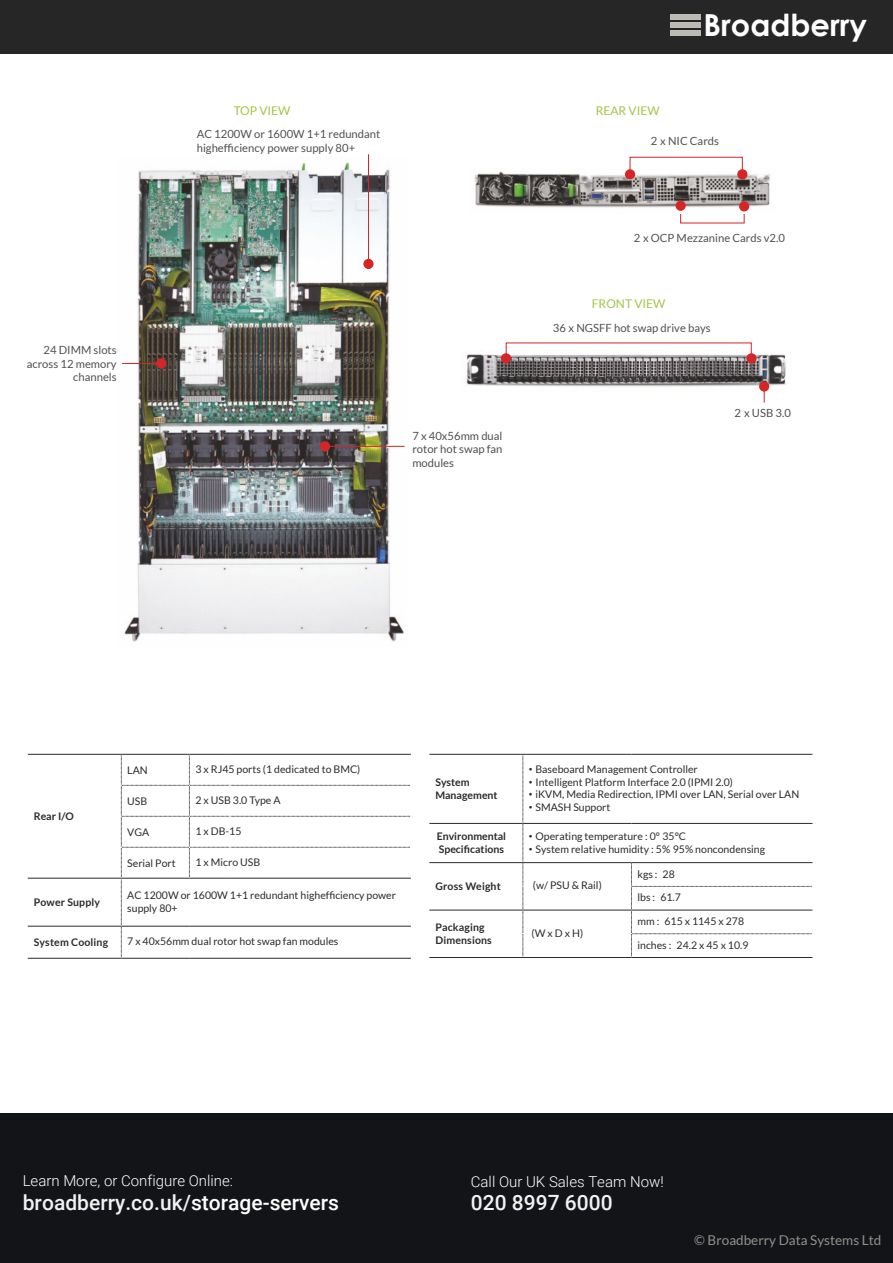
<style>
.page{position:relative;width:893px;height:1263px;background:#fff}
.page>*{position:absolute;margin:0;border:0;box-sizing:border-box;transform-origin:0 0}
.t1{font:700 30.3px "Century Gothic";color:#fff}
.t2{font:500 21px "Roboto";color:#f2f2f2}
.t3{font:300 15px "Roboto";color:#fff}
.t4{font:13.5px "Lato";color:#91918c}
.t5{font:12px "Lato";color:#a1c642}
.t6{font:11.25px/13.5px "Lato";color:#50504f;text-align:justify}
.t7{font:10.5px/12.9px "Lato";color:#2c2b2a}
.t8{font:700 10.5px/12.9px "Lato";letter-spacing:.015em;color:#2c2b2a}
.s1{font-family:"Arial"}
.s2{color:#fff}
</style>
<div class="page">
<div style="left:0;top:1113px;width:893px;height:150px;background:#131418"></div>
<div style="left:0;top:0;width:893px;height:54px;background:#262626"></div>
<div style="left:670px;top:14px;width:31px;height:6px;background:#bbbab4"></div>
<div style="left:670px;top:30px;width:31px;height:6px;background:#bbbab4"></div>
<div style="left:670px;top:22px;width:31px;height:6px;background:#bbbab4"></div>
<img style="left:124px;top:162px;width:281px;height:480px">
<hr style="left:28px;top:754px;width:93px;height:1px;background:#2c2b2a">
<hr style="left:121px;top:754px;width:68px;height:1px;background:#2c2b2a">
<hr style="left:189px;top:754px;width:41px;height:1px;background:#2c2b2a">
<hr style="left:230px;top:754px;width:181px;height:1px;background:#2c2b2a">
<svg style="left:121px;top:755px;width:289px;height:202px"></svg>
<hr style="left:28px;top:878px;width:93px;height:1px;background:#2c2b2a">
<hr style="left:121px;top:878px;width:68px;height:1px;background:#2c2b2a">
<hr style="left:189px;top:878px;width:41px;height:1px;background:#2c2b2a">
<hr style="left:230px;top:878px;width:181px;height:1px;background:#2c2b2a">
<hr style="left:28px;top:926px;width:93px;height:1px;background:#2c2b2a">
<hr style="left:121px;top:926px;width:68px;height:1px;background:#2c2b2a">
<hr style="left:189px;top:926px;width:41px;height:1px;background:#2c2b2a">
<hr style="left:230px;top:926px;width:181px;height:1px;background:#2c2b2a">
<hr style="left:28px;top:958px;width:93px;height:1px;background:#2c2b2a">
<hr style="left:121px;top:958px;width:68px;height:1px;background:#2c2b2a">
<hr style="left:189px;top:958px;width:41px;height:1px;background:#2c2b2a">
<hr style="left:230px;top:958px;width:181px;height:1px;background:#2c2b2a">
<svg style="left:631px;top:863px;width:181px;height:94px"></svg>
<hr style="left:429px;top:862px;width:94px;height:1px;background:#2c2b2a">
<hr style="left:523px;top:862px;width:68px;height:1px;background:#2c2b2a">
<hr style="left:591px;top:862px;width:40px;height:1px;background:#2c2b2a">
<hr style="left:631px;top:862px;width:181px;height:1px;background:#2c2b2a">
<hr style="left:429px;top:910px;width:94px;height:1px;background:#2c2b2a">
<hr style="left:523px;top:910px;width:68px;height:1px;background:#2c2b2a">
<hr style="left:591px;top:910px;width:40px;height:1px;background:#2c2b2a">
<hr style="left:429px;top:957px;width:94px;height:1px;background:#2c2b2a">
<hr style="left:523px;top:957px;width:68px;height:1px;background:#2c2b2a">
<hr style="left:591px;top:957px;width:40px;height:1px;background:#2c2b2a">
<hr style="left:631px;top:910px;width:181px;height:1px;background:#2c2b2a">
<hr style="left:631px;top:957px;width:181px;height:1px;background:#2c2b2a">
<hr style="left:429px;top:823px;width:94px;height:1px;background:#2c2b2a">
<hr style="left:523px;top:823px;width:68px;height:1px;background:#2c2b2a">
<hr style="left:591px;top:823px;width:40px;height:1px;background:#2c2b2a">
<hr style="left:631px;top:823px;width:181px;height:1px;background:#2c2b2a">
<svg style="left:523px;top:755px;width:1px;height:202px"></svg>
<hr style="left:429px;top:754px;width:94px;height:1px;background:#2c2b2a">
<hr style="left:523px;top:754px;width:68px;height:1px;background:#2c2b2a">
<hr style="left:591px;top:754px;width:40px;height:1px;background:#2c2b2a">
<hr style="left:631px;top:754px;width:181px;height:1px;background:#2c2b2a">
<img style="left:466px;top:350px;width:320px;height:43px">
<div style="left:501px;top:353px;width:10px;height:10px;background:#d52527;border-radius:50%"></div>
<svg style="left:506px;top:343px;width:246px;height:16px"></svg>
<div style="left:746px;top:353px;width:11px;height:10px;background:#d52527;border-radius:50%"></div>
<hr style="left:368px;top:154px;width:1px;height:108px;background:#d52527">
<div style="left:363px;top:259px;width:11px;height:10px;background:#d52527;border-radius:50%"></div>
<hr style="left:327px;top:446px;width:78px;height:1px;background:#d52527">
<div style="left:320px;top:441px;width:10px;height:10px;background:#d52527;border-radius:50%"></div>
<svg style="left:680px;top:214px;width:64px;height:9px"></svg>
<hr style="left:122px;top:363px;width:37px;height:1px;background:#d52527">
<div style="left:156px;top:358px;width:10px;height:11px;background:#d52527;border-radius:50%"></div>
<div style="left:759px;top:381px;width:10px;height:11px;background:#d52527;border-radius:50%"></div>
<img style="left:474px;top:168px;width:297px;height:44px">
<div style="left:675px;top:201px;width:11px;height:10px;background:#d52527;border-radius:50%"></div>
<div style="left:739px;top:201px;width:10px;height:10px;background:#d52527;border-radius:50%"></div>
<div style="left:625px;top:169px;width:10px;height:10px;background:#d52527;border-radius:50%"></div>
<svg style="left:630px;top:157px;width:113px;height:18px"></svg>
<div style="left:737px;top:169px;width:10px;height:10px;background:#d52527;border-radius:50%"></div>
<h1 class="t1" style="left:704px;top:13px;width:165px">Broadberry</h1>
<p class="t5" style="left:234px;top:105px;width:58px">TOP VIEW</p>
<p class="t5" style="left:596px;top:105px;width:65px">REAR VIEW</p>
<p class="t6" style="left:197px;top:128px;width:185px">AC 1200W or 1600W 1+1 redundant highefficiency power supply 80+</p>
<p class="t6" style="left:651px;top:135px;width:70px">2 x NIC Cards</p>
<p class="t6" style="left:634px;top:232px;width:153px">2 x OCP Mezzanine Cards v2.0</p>
<p class="t5" style="left:592px;top:298px;width:75px">FRONT VIEW</p>
<p class="t6" style="left:27px;top:344px;width:91px;text-align:right">24 DIMM slots across 12 memory channels</p>
<p class="t6" style="left:412px;top:430px;width:92px">7 x 40x56mm dual rotor hot swap fan modules</p>
<p class="t6" style="left:553px;top:322px;width:159px">36 x NGSFF hot swap drive bays</p>
<p class="t6" style="left:735px;top:406px;width:58px">2 x USB 3.0</p>
<p class="t8" style="left:34px;top:810px;width:42px">Rear I/O</p>
<p class="t7" style="left:127px;top:764px;width:22px">LAN</p>
<p class="t7" style="left:195px;top:763px;width:166px">3 x RJ45 ports (1 dedicated to BMC)</p>
<p class="t7" style="left:127px;top:795px;width:22px">USB</p>
<p class="t7" style="left:195px;top:794px;width:87px">2 x USB 3.0 Type A</p>
<p class="t7" style="left:127px;top:826px;width:23px">VGA</p>
<p class="t7" style="left:195px;top:825px;width:47px">1 x DB-15</p>
<p class="t7" style="left:127px;top:857px;width:50px">Serial Port</p>
<p class="t7" style="left:195px;top:856px;width:66px">1 x Micro USB</p>
<p class="t8" style="left:34px;top:896px;width:68px">Power Supply</p>
<p class="t7" style="left:127px;top:889px;width:270px">AC 1200W or 1600W 1+1 redundant highefficiency power supply 80+</p>
<p class="t8" style="left:34px;top:936px;width:76px">System Cooling</p>
<p class="t7" style="left:127px;top:936px;width:213px">7 x 40x56mm dual rotor hot swap fan modules</p>
<p class="t8" style="left:435px;top:776px;width:64px">System<br>Management</p>
<p class="t7" style="left:529px;top:763px;width:170px"><span class="s1">•</span> Baseboard Management Controller</p>
<p class="t7" style="left:529px;top:776px;width:206px"><span class="s1">•</span> Intelligent Platform Interface 2.0 (IPMI 2.0)</p>
<p class="t7" style="left:529px;top:789px;width:272px"><span class="s1">•</span> iKVM, Media Redirection, IPMI over LAN, Serial over LAN</p>
<p class="t7" style="left:529px;top:802px;width:83px"><span class="s1">•</span> SMASH Support</p>
<p class="t8" style="left:437px;top:831px;width:71px">Environmental<br>Specifications</p>
<p class="t7" style="left:529px;top:830px;width:159px"><span class="s1">•</span> Operating temperature : 0° 35°C</p>
<p class="t7" style="left:529px;top:843px;width:238px"><span class="s1">•</span> System relative humidity : 5% 95% noncondensing</p>
<p class="t8" style="left:435px;top:880px;width:67px">Gross Weight</p>
<p class="t7" style="left:533px;top:880px;width:70px">(w/ PSU &amp; Rail)</p>
<p class="t8" style="left:435px;top:921px;width:58px">Packaging<br>Dimensions</p>
<p class="t7" style="left:532px;top:927px;width:53px">(W x D x H)</p>
<p class="t7" style="left:637px;top:868px;width:39px">kgs : 28</p>
<p class="t7" style="left:637px;top:892px;width:45px">lbs : 61.7</p>
<p class="t7" style="left:637px;top:915px;width:108px">mm : 615 x 1145 x 278</p>
<p class="t7" style="left:637px;top:939px;width:113px">inches : 24.2 x 45 x 10.9</p>
<h3 class="t3" style="left:23px;top:1175px;width:212px">Learn More, or Configure Online:</h3>
<h2 class="t2" style="left:23px;top:1194px;width:318px">broadberry.co.uk/<span class="s2">storage-servers</span></h2>
<h3 class="t3" style="left:471px;top:1176px;width:194px">Call Our UK Sales Team Now!</h3>
<h2 class="t2" style="left:471px;top:1194px;width:143px">020 8997 6000</h2>
<p class="t4" style="left:694px;top:1234px;width:189px">© Broadberry Data Systems Ltd</p>
</div>
